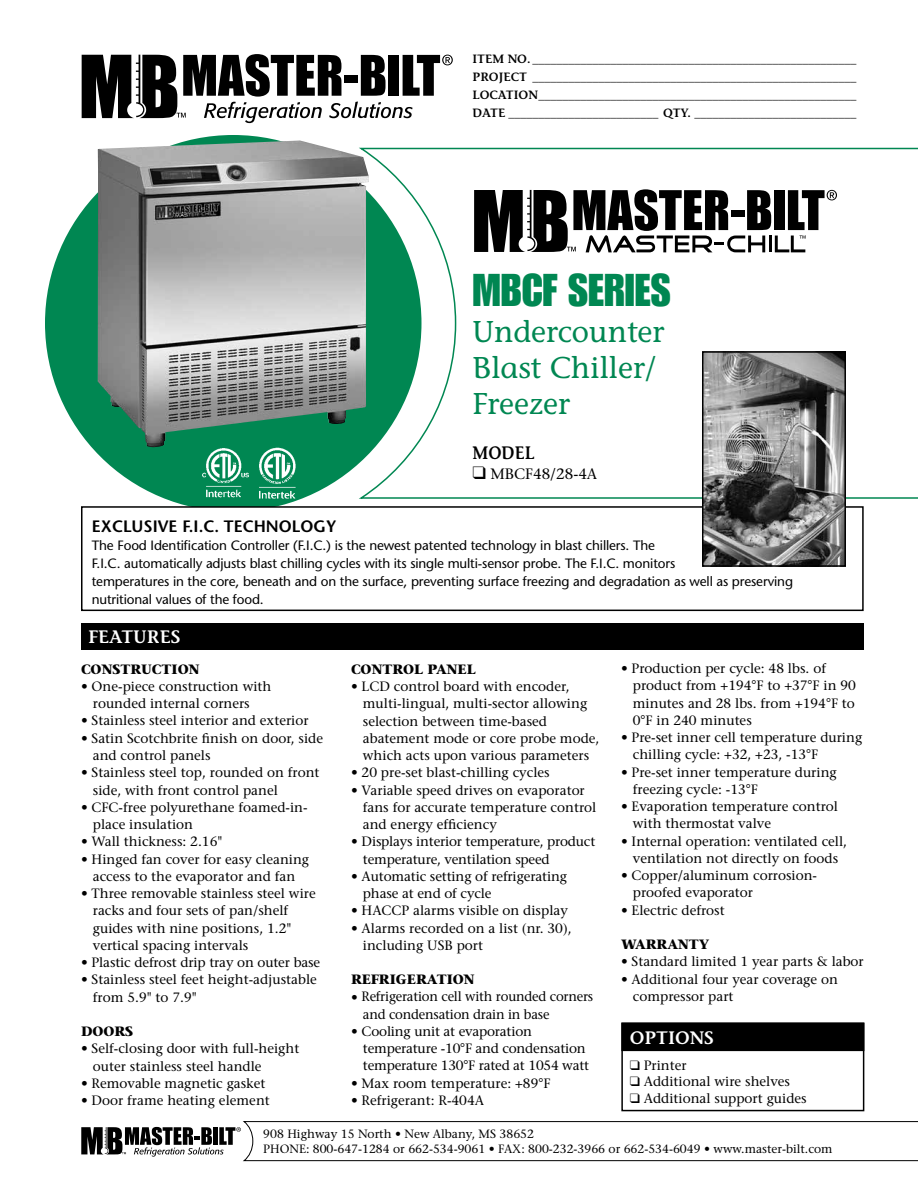
<style>
.page{position:relative;width:918px;height:1188px;background:#fff}
.page>*{position:absolute;margin:0;border:0;box-sizing:border-box;transform-origin:0 0}
.t1{font:45px "Impact";color:#008752}
.t2{font:30px/36px "Stone Informal";color:#008752}
.t3{font:600 18px "Stone Informal";color:#fff}
.t4{font:600 18px "Stone Informal";color:#000;scale:.9 1}
.t5{font:600 16.5px "Stone Sans";color:#000}
.t6{font:15px "Stone Serif";color:#000}
.t7{font:13.5px/17.2px "Stone Serif";color:#000}
.t8{font:13.5px/18px "Stone Sans";letter-spacing:-.01em;color:#000}
.t9{font:700 13.5px "Stone Serif";color:#000}
.t10{font:600 12px/18px "Stone Informal";color:#000;text-align:justify}
.t11{font:12px/14.4px "Stone Serif";color:#000}
</style>
<div class="page">
<div style="left:45px;top:135px;width:376px;height:377px;background:#008752;border-radius:50%"></div>
<svg style="left:82px;top:54px;width:371px;height:69px"></svg>
<svg style="left:356px;top:147px;width:562px;height:352px"></svg>
<svg style="left:81px;top:1121px;width:837px;height:40px"></svg>
<div style="left:81px;top:623px;width:783px;height:27px;background:#000"></div>
<svg style="left:474px;top:189px;width:363px;height:64px"></svg>
<div style="left:82px;top:507px;width:781px;height:103px;background:#fff"></div>
<div style="left:81px;top:506px;width:783px;height:105px;border:2px solid #000"></div>
<img style="left:705px;top:354px;width:138px;height:210px">
<div style="left:702px;top:351px;width:144px;height:216px;border:2px solid #000"></div>
<div style="left:622px;top:1023px;width:242px;height:27px;background:#000"></div>
<div style="left:621px;top:1023px;width:243px;height:28px;border:2px solid #000"></div>
<div style="left:621px;top:1023px;width:243px;height:88px;border:2px solid #000"></div>
<img style="left:202px;top:448px;width:47px;height:50px">
<img style="left:259px;top:448px;width:44px;height:52px">
<img style="left:98px;top:141px;width:271px;height:307px">
<p class="t10" style="left:472px;top:50px;width:385px">ITEM NO. ______________________________________________________ PROJECT ______________________________________________________ LOCATION_____________________________________________________ DATE _________________________ QTY. ___________________________</p>
<h1 class="t1" style="left:472px;top:264px;width:200px">MBCF SERIES</h1>
<h2 class="t2" style="left:472px;top:313px;width:193px">Undercounter<br>Blast Chiller/<br>Freezer</h2>
<h3 class="t4" style="left:472px;top:442px;width:70px">MODEL</h3>
<p class="t6" style="left:472px;top:464px;width:126px">❑ MBCF48/28-4A</p>
<p class="t5" style="left:92px;top:516px;width:246px">EXCLUSIVE F.I.C. TECHNOLOGY</p>
<p class="t8" style="left:92px;top:536px;width:703px">The Food Identification Controller (F.I.C.) is the newest patented technology in blast chillers. The<br>F.I.C. automatically adjusts blast chilling cycles with its single multi-sensor probe. The F.I.C. monitors<br>temperatures in the core, beneath and on the surface, preventing surface freezing and degradation as well as preserving nutritional values of the food.</p>
<h3 class="t3" style="left:88px;top:626px;width:94px">FEATURES</h3>
<p class="t9" style="left:81px;top:661px;width:120px">CONSTRUCTION</p>
<p class="t7" style="left:93px;top:678px;width:180px;text-indent:-12px">• One-piece construction with rounded internal corners</p>
<p class="t7" style="left:81px;top:712px;width:229px">• Stainless steel interior and exterior</p>
<p class="t7" style="left:93px;top:729px;width:232px;text-indent:-12px">• Satin Scotchbrite finish on door, side and control panels</p>
<p class="t7" style="left:93px;top:764px;width:228px;text-indent:-12px">• Stainless steel top, rounded on front side, with front control panel</p>
<p class="t7" style="left:93px;top:798px;width:216px;text-indent:-12px">• CFC-free polyurethane foamed-in&shy;place insulation</p>
<p class="t7" style="left:81px;top:833px;width:143px">• Wall thickness: 2.16"</p>
<p class="t7" style="left:81px;top:850px;width:230px;text-align:center">• Hinged fan cover for easy cleaning access to the evaporator and fan</p>
<p class="t7" style="left:93px;top:885px;width:224px;text-indent:-12px">• Three removable stainless steel wire racks and four sets of pan/shelf guides with nine positions, 1.2" vertical spacing intervals</p>
<p class="t7" style="left:81px;top:954px;width:241px">• Plastic defrost drip tray on outer base</p>
<p class="t7" style="left:93px;top:971px;width:226px;text-indent:-12px">• Stainless steel feet height-adjustable from 5.9" to 7.9"</p>
<p class="t9" style="left:81px;top:1023px;width:54px">DOORS</p>
<p class="t7" style="left:93px;top:1040px;width:208px;text-indent:-12px">• Self-closing door with full-height outer stainless steel handle</p>
<p class="t7" style="left:81px;top:1075px;width:186px">• Removable magnetic gasket</p>
<p class="t7" style="left:81px;top:1092px;width:190px">• Door frame heating element</p>
<p class="t9" style="left:351px;top:661px;width:126px">CONTROL PANEL</p>
<p class="t7" style="left:363px;top:678px;width:238px;text-indent:-12px">• LCD control board with encoder, multi-lingual, multi-sector allowing selection between time-based abatement mode or core probe mode, which acts upon various parameters</p>
<p class="t7" style="left:351px;top:764px;width:200px">• 20 pre-set blast-chilling cycles</p>
<p class="t7" style="left:363px;top:781px;width:235px;text-indent:-12px">• Variable speed drives on evaporator fans for accurate temperature control and energy efficiency</p>
<p class="t7" style="left:363px;top:833px;width:234px;text-indent:-12px">• Displays interior temperature, product temperature, ventilation speed</p>
<p class="t7" style="left:363px;top:868px;width:206px;text-indent:-12px">• Automatic setting of refrigerating phase at end of cycle</p>
<p class="t7" style="left:351px;top:902px;width:218px">• HACCP alarms visible on display</p>
<p class="t7" style="left:363px;top:919px;width:210px;text-indent:-12px">• Alarms recorded on a list (nr. 30), including USB port</p>
<p class="t9" style="left:351px;top:971px;width:125px">REFRIGERATION</p>
<p class="t7" style="left:363px;top:988px;width:232px;text-indent:-12px">• Refrigeration cell with rounded corners and condensation drain in base</p>
<p class="t7" style="left:363px;top:1023px;width:228px;text-indent:-12px">• Cooling unit at evaporation temperature -10°F and condensation temperature 130°F rated at 1054 watt</p>
<p class="t7" style="left:351px;top:1074px;width:201px">• Max room temperature: +89°F</p>
<p class="t7" style="left:351px;top:1092px;width:135px">• Refrigerant: R-404A</p>
<p class="t7" style="left:633px;top:660px;width:225px;text-indent:-12px">• Production per cycle: 48 lbs. of product from +194°F to +37°F in 90 minutes and 28 lbs. from +194°F to<br>0°F in 240 minutes</p>
<p class="t7" style="left:633px;top:729px;width:231px;text-indent:-12px">• Pre-set inner cell temperature during chilling cycle: +32, +23, -13°F</p>
<p class="t7" style="left:633px;top:763px;width:205px;text-indent:-12px">• Pre-set inner temperature during freezing cycle: -13°F</p>
<p class="t7" style="left:633px;top:798px;width:207px;text-indent:-12px">• Evaporation temperature control with thermostat valve</p>
<p class="t7" style="left:621px;top:832px;width:228px;text-align:center">• Internal operation: ventilated cell, ventilation not directly on foods</p>
<p class="t7" style="left:633px;top:867px;width:186px;text-indent:-12px">• Copper/aluminum corrosion&shy;proofed evaporator</p>
<p class="t7" style="left:621px;top:901px;width:105px">• Electric defrost</p>
<p class="t9" style="left:621px;top:936px;width:90px">WARRANTY</p>
<p class="t7" style="left:621px;top:953px;width:244px">• Standard limited 1 year parts &amp; labor</p>
<p class="t7" style="left:633px;top:970px;width:207px;text-indent:-12px">• Additional four year coverage on compressor part</p>
<h3 class="t3" style="left:630px;top:1027px;width:86px">OPTIONS</h3>
<p class="t7" style="left:630px;top:1056px;width:59px">❑ Printer</p>
<p class="t7" style="left:630px;top:1073px;width:162px">❑ Additional wire shelves</p>
<p class="t7" style="left:630px;top:1089px;width:179px">❑ Additional support guides</p>
<p class="t11" style="left:263px;top:1127px;width:571px">908 Highway 15 North • New Albany, MS 38652<br>PHONE: 800-647-1284 or 662-534-9061 • FAX: 800-232-3966 or 662-534-6049 • www.master-bilt.com</p>
</div>
